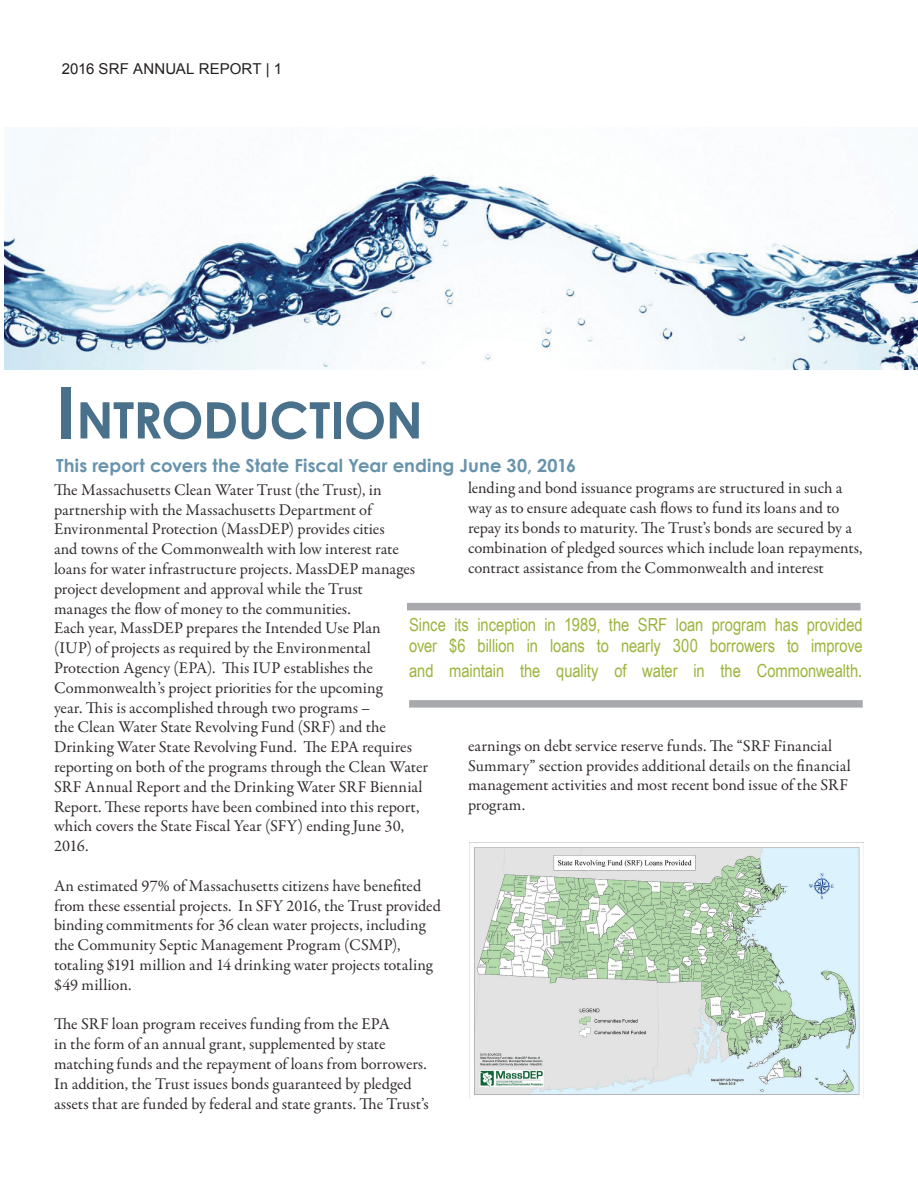
<style>
.page{position:relative;width:918px;height:1188px;background:#fff}
.page>*{position:absolute;margin:0;border:0;box-sizing:border-box;transform-origin:0 0}
.t1{font:700 50.4px "Century Gothic";letter-spacing:-.01em;color:#4a718b}
.t2{font:18px/21.6px "Arial Narrow";letter-spacing:-.005em;color:#9bb43b}
.t3{font:700 18px "Century Gothic";letter-spacing:.005em;color:#6793ac}
.t4{font:16.5px/19.8px "Garamond Premr Pro";color:#322c2e}
.t5{font:15px "Arial";letter-spacing:.01em;color:#231f20}
.s1{font-size:72px}
.s2{font-size:21px}
</style>
<div class="page">
<div style="left:407px;top:603px;width:454px;height:7px;background:#a8a9ad"></div>
<div style="left:409px;top:700px;width:454px;height:8px;background:#a8a9ad"></div>
<img style="left:4px;top:127px;width:914px;height:243px">
<img style="left:470px;top:842px;width:394px;height:257px">
<p class="t5" style="left:62px;top:58px;width:222px">2016 SRF ANNUAL REPORT | 1</p>
<h1 class="t1" style="left:56px;top:382px;width:368px"><span class="s1">I</span>NTRODUCTION</h1>
<p class="t3" style="left:56px;top:452px;width:522px">This report covers the State Fiscal Year ending June 30, 2016</p>
<p class="t4" style="left:468px;top:479px;width:396px">lending and bond issuance programs are structured in such a way as to ensure adequate cash flows to fund its loans and to repay its bonds to maturity. The Trust’s bonds are secured by a combination of pledged sources which include loan repayments, contract assistance from the Commonwealth and interest</p>
<p class="t4" style="left:54px;top:480px;width:376px">The Massachusetts Clean Water Trust (the Trust), in partnership with the Massachusetts Department of Environmental Protection (MassDEP) provides cities<br>and towns of the Commonwealth with low interest rate loans for water infrastructure projects. MassDEP manages project development and approval while the Trust<br>manages the flow of money to the communities.<br>Each year, MassDEP prepares the Intended Use Plan<br>(IUP) of projects as required by the Environmental Protection Agency (EPA). This IUP establishes the Commonwealth’s project priorities for the upcoming<br>year. This is accomplished through two programs –<br>the Clean Water State Revolving Fund (SRF) and the Drinking Water State Revolving Fund. The EPA requires reporting on both of the programs through the Clean Water SRF Annual Report and the Drinking Water SRF Biennial Report. These reports have been combined into this report, which covers the State Fiscal Year (SFY) ending June 30, 2016.</p>
<p class="t4" style="left:54px;top:876px;width:388px">An estimated 97% of Massachusetts citizens have benefited from these essential projects. In SFY 2016, the Trust provided binding commitments for 36 clean water projects, including the Community Septic Management Program (CSMP), totaling $191 million and 14 drinking water projects totaling $49 million.</p>
<p class="t4" style="left:54px;top:1015px;width:376px">The SRF loan program receives funding from the EPA<br>in the form of an annual grant, supplemented by state matching funds and the repayment of loans from borrowers.<br>In addition, the Trust issues bonds guaranteed by pledged assets that are funded by federal and state grants. The Trust’s</p>
<p class="t2" style="left:409px;top:613px;width:455px">Since its inception in 1989, the SRF loan program has provided over $6 billion in loans to nearly 300 borrowers to improve</p>
<p class="t2" style="left:409px;top:660px;width:455px">and maintain the quality of water in the Commonwealth<span class="s2">.</span></p>
<p class="t4" style="left:468px;top:736px;width:384px">earnings on debt service reserve funds. The “SRF Financial Summary” section provides additional details on the financial management activities and most recent bond issue of the SRF program.</p>
</div>
